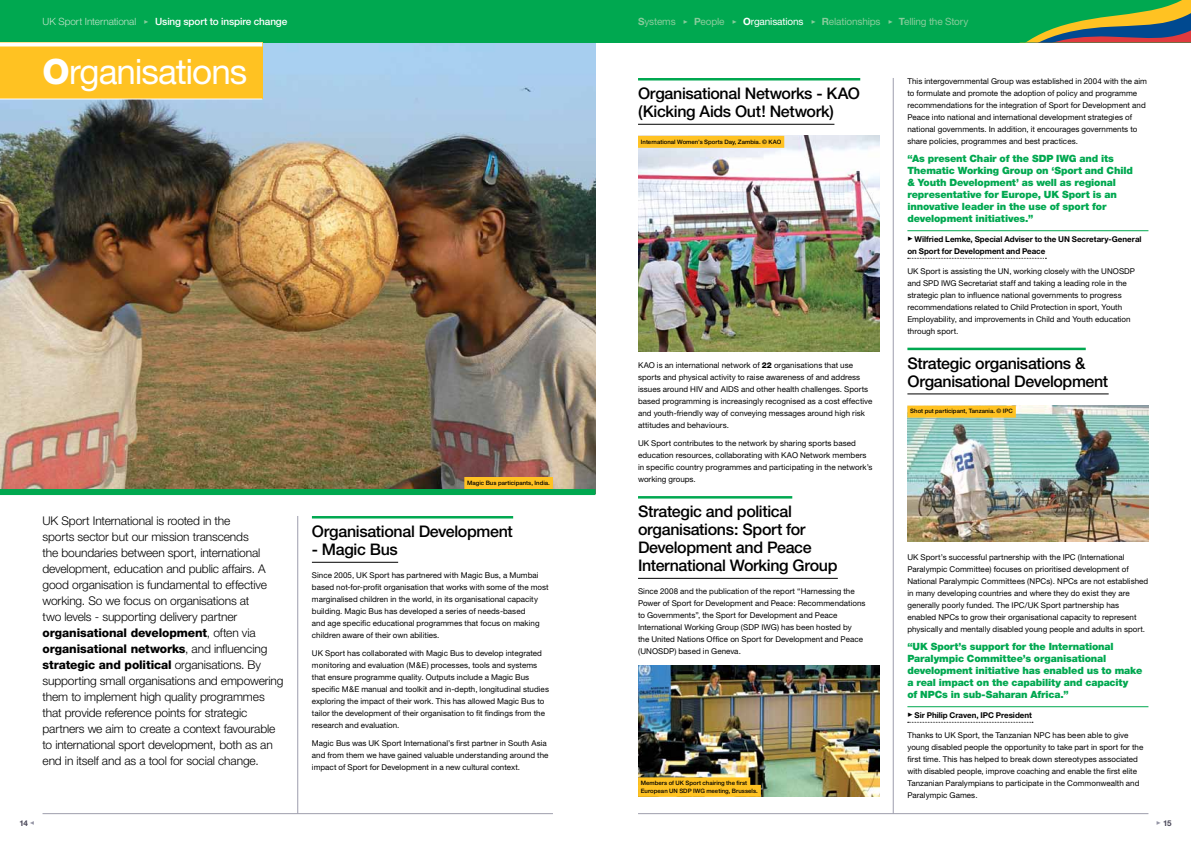
<style>
.page{position:relative;width:1191px;height:842px;background:#fff}
.page>*{position:absolute;margin:0;border:0;box-sizing:border-box;transform-origin:0 0}
.t1{font:35px "Helvetica Neue";letter-spacing:-.03em;color:#fff}
.t2{font:500 16px/18px "Helvetica Neue";letter-spacing:-.02em;color:#000}
.t3{font:300 12px/16px "Helvetica Neue";letter-spacing:-.01em;color:#000}
.t4{font:900 10px/12px "Helvetica Neue";letter-spacing:-.015em;color:#00a850}
.t5{font:10px "Helvetica Neue";letter-spacing:-.015em;color:#89cc9c}
.t6{font:500 10px "Helvetica Neue";letter-spacing:-.015em;color:#fff}
.t7{font:8px/12px "Helvetica Neue";letter-spacing:.005em;color:#000}
.t8{font:700 8px/12px "Helvetica Neue";color:#000}
.t9{font:700 8px "Helvetica Neue";color:#494758}
.t10{font:500 6px/7.5px "Helvetica Neue";letter-spacing:.005em;color:#000}
.s1{font-weight:300;color:#c3e3ca}
.s2{font-family:"Minion Pro";font-weight:400;font-size:8px;color:#89cc9c}
.s3{font-weight:700}
.s4{font-family:"Minion Pro";font-size:8px}
.s5{font-weight:700;color:#fff}
.s6{color:#fff}
.s7{font-weight:800}
.s8{font-family:"Minion Pro";font-weight:400;font-size:9px}
.s9{font-family:"Minion Pro";font-weight:400;color:#fff}
.s10{font-family:"Minion Pro";font-weight:400;color:#9595a5}
</style>
<div class="page">
<img style="left:907px;top:406px;width:241px;height:136px">
<img style="left:638px;top:136px;width:241px;height:215px">
<img style="left:638px;top:666px;width:241px;height:131px">
<img style="left:0;top:43px;width:595px;height:446px">
<div style="left:0;top:0;width:1191px;height:43px;background:#00a850"></div>
<svg style="left:1019px;top:0;width:172px;height:43px"></svg>
<hr style="left:43px;top:813px;width:510px;height:1px;background:#9e9ead">
<hr style="left:638px;top:813px;width:510px;height:1px;background:#9e9ead">
<hr style="left:893px;top:78px;width:1px;height:736px;background:#9e9ead">
<hr style="left:297px;top:516px;width:1px;height:298px;background:#9e9ead">
<div style="left:464px;top:477px;width:89px;height:12px;background:#ffc222"></div>
<div style="left:638px;top:136px;width:146px;height:12px;background:#ffc222"></div>
<div style="left:638px;top:777px;width:112px;height:12px;background:#ffc222"></div>
<div style="left:638px;top:785px;width:123px;height:12px;background:#ffc222"></div>
<div style="left:907px;top:406px;width:108px;height:12px;background:#ffc222"></div>
<div style="left:0;top:489px;width:595px;height:6px;background:#00a850"></div>
<hr style="left:638px;top:78px;width:222px;height:2px;background:#00a850">
<hr style="left:638px;top:124px;width:196px;height:1px;background:#000">
<hr style="left:638px;top:496px;width:154px;height:3px;background:#00a850">
<hr style="left:638px;top:578px;width:200px;height:1px;background:#000">
<div style="left:0;top:43px;width:262px;height:56px;background:#ffc222"></div>
<svg style="left:0;top:43px;width:262px;height:4px"></svg>
<hr style="left:0;top:99px;width:262px;height:1px;background:#fff">
<hr style="left:907px;top:230px;width:241px;height:1px;background:#00a850">
<svg style="left:907px;top:258px;width:139px;height:1px"></svg>
<hr style="left:907px;top:348px;width:178px;height:2px;background:#00a850">
<hr style="left:907px;top:394px;width:201px;height:1px;background:#000">
<hr style="left:907px;top:706px;width:241px;height:1px;background:#00a850">
<svg style="left:907px;top:722px;width:126px;height:1px"></svg>
<hr style="left:312px;top:516px;width:201px;height:2px;background:#00a850">
<hr style="left:312px;top:562px;width:86px;height:1px;background:#000">
<p class="t6" style="left:43px;top:16px;width:246px"><span class="s1">UK Sport International</span> <span class="s2">▶</span> Using sport to inspire change</p>
<p class="t5" style="left:638px;top:16px;width:332px"><span class="s3">S</span>ystems <span class="s4">▶</span> <span class="s3">P</span>eople <span class="s4">▶</span> <span class="s5">O</span><span class="s6">rganisations</span> <span class="s4">▶</span> <span class="s3">R</span>elationships <span class="s4">▶</span> <span class="s3">T</span>elling the Story</p>
<h1 class="t1" style="left:43px;top:51px;width:206px"><span class="s7">O</span>rganisations</h1>
<p class="t3" style="left:43px;top:513px;width:242px">UK Sport International is rooted in the<br>sports sector but our mission transcends<br>the boundaries between sport, international development, education and public affairs. A good organisation is fundamental to effective working. So we focus on organisations at<br>two levels - supporting delivery partner <span class="s7">organisational development</span>, often via <span class="s7">organisational networks</span>, and influencing <span class="s7">strategic and political</span> organisations. By supporting small organisations and empowering them to implement high quality programmes that provide reference points for strategic partners we aim to create a context favourable to international sport development, both as an end in itself and as a tool for social change.</p>
<p class="t10" style="left:467px;top:479px;width:84px">Magic Bus participants, India.</p>
<h2 class="t2" style="left:312px;top:522px;width:202px">Organisational Development</h2>
<h2 class="t2" style="left:312px;top:540px;width:87px">- Magic Bus</h2>
<p class="t7" style="left:312px;top:569px;width:238px">Since 2005, UK Sport has partnered with Magic Bus, a Mumbai based not-for-profit organisation that works with some of the most marginalised children in the world, in its organisational capacity building. Magic Bus has developed a series of needs-based<br>and age specific educational programmes that focus on making children aware of their own abilities.</p>
<p class="t7" style="left:312px;top:647px;width:238px">UK Sport has collaborated with Magic Bus to develop integrated monitoring and evaluation (M&amp;E) processes, tools and systems that ensure programme quality. Outputs include a Magic Bus specific M&amp;E manual and toolkit and in-depth, longitudinal studies exploring the impact of their work. This has allowed Magic Bus to tailor the development of their organisation to fit findings from the research and evaluation.</p>
<p class="t7" style="left:312px;top:737px;width:238px">Magic Bus was UK Sport International’s first partner in South Asia and from them we have gained valuable understanding around the impact of Sport for Development in a new cultural context.</p>
<h2 class="t2" style="left:638px;top:84px;width:223px">Organisational Networks - KAO (Kicking Aids Out! Network)</h2>
<p class="t10" style="left:641px;top:138px;width:142px">International Women’s Sports Day, Zambia. © KAO</p>
<p class="t7" style="left:638px;top:359px;width:236px">KAO is an international network of <span class="s7">22</span> organisations that use sports and physical activity to raise awareness of and address issues around HIV and AIDS and other health challenges. Sports based programming is increasingly recognised as a cost effective and youth-friendly way of conveying messages around high risk attitudes and behaviours.</p>
<p class="t7" style="left:638px;top:437px;width:236px">UK Sport contributes to the network by sharing sports based education resources, collaborating with KAO Network members in specific country programmes and participating in the network’s working groups.</p>
<h2 class="t2" style="left:638px;top:502px;width:201px">Strategic and political organisations: Sport for<br>Development and Peace<br>International Working Group</h2>
<p class="t7" style="left:638px;top:585px;width:229px">Since 2008 and the publication of the report “Harnessing the Power of Sport for Development and Peace: Recommendations to Governments”, the Sport for Development and Peace International Working Group (SDP IWG) has been hosted by<br>the United Nations Office on Sport for Development and Peace (UNOSDP) based in Geneva.</p>
<p class="t10" style="left:641px;top:779px;width:119px">Members of UK Sport chairing the first<br>European UN SDP IWG meeting, Brussels.</p>
<p class="t7" style="left:907px;top:75px;width:241px">This intergovernmental Group was established in 2004 with the aim to formulate and promote the adoption of policy and programme recommendations for the integration of Sport for Development and Peace into national and international development strategies of national governments. In addition, it encourages governments to share policies, programmes and best practices.</p>
<p class="t4" style="left:907px;top:152px;width:227px">“As present Chair of the SDP IWG and its Thematic Working Group on ‘Sport and Child &amp; Youth Development’ as well as regional representative for Europe, UK Sport is an innovative leader in the use of sport for development initiatives.”</p>
<p class="t8" style="left:907px;top:233px;width:236px"><span class="s8">▶</span> Wilfried Lemke, Special Adviser to the UN Secretary-General on Sport for Development and Peace</p>
<p class="t7" style="left:907px;top:265px;width:229px">UK Sport is assisting the UN, working closely with the UNOSDP and SPD IWG Secretariat staff and taking a leading role in the strategic plan to influence national governments to progress recommendations related to Child Protection in sport, Youth Employability, and improvements in Child and Youth education through sport.</p>
<h2 class="t2" style="left:907px;top:354px;width:202px">Strategic organisations &amp;<br>Organisational Development</h2>
<p class="t10" style="left:910px;top:407px;width:104px">Shot put participant, Tanzania. © IPC</p>
<p class="t7" style="left:907px;top:551px;width:242px">UK Sport’s successful partnership with the IPC (International Paralympic Committee) focuses on prioritised development of National Paralympic Committees (NPCs). NPCs are not established in many developing countries and where they do exist they are generally poorly funded. The IPC/UK Sport partnership has enabled NPCs to grow their organisational capacity to represent physically and mentally disabled young people and adults in sport.</p>
<p class="t4" style="left:907px;top:640px;width:236px">“UK Sport’s support for the International Paralympic Committee’s organisational development initiative has enabled us to make a real impact on the capability and capacity<br>of NPCs in sub-Saharan Africa.”</p>
<p class="t8" style="left:907px;top:709px;width:126px"><span class="s8">▶</span> Sir Philip Craven, IPC President</p>
<p class="t7" style="left:907px;top:728px;width:237px">Thanks to UK Sport, the Tanzanian NPC has been able to give young disabled people the opportunity to take part in sport for the first time. This has helped to break down stereotypes associated with disabled people, improve coaching and enable the first elite Tanzanian Paralympians to participate in the Commonwealth and Paralympic Games.</p>
<p class="t9" style="left:13px;top:818px;width:23px"><span class="s9">▶</span> 14 <span class="s10">◀</span></p>
<p class="t9" style="left:1156px;top:818px;width:17px"><span class="s10">▶</span> 15</p>
</div>
